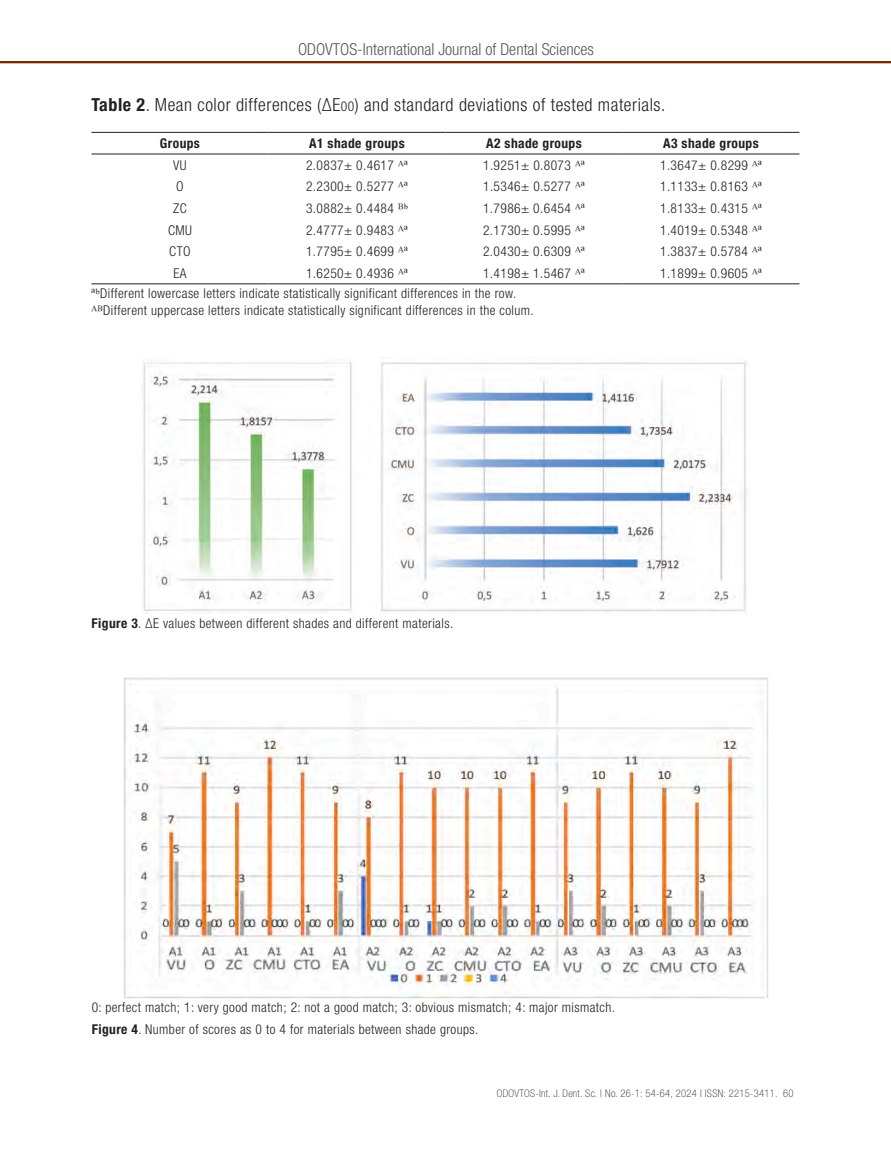
<style>
.page{position:relative;width:891px;height:1161px;background:#fff}
.page>*{position:absolute;margin:0;border:0;box-sizing:border-box;transform-origin:0 0}
.Texto_general_sin_sangría{font:300 condensed 18px "Helvetica Neue LT Std";letter-spacing:.03em;color:#231f20}
.t1{font:300 condensed 16.5px "Helvetica Neue LT Std";color:#57585a}
.fuentes_de_tablas{font:300 condensed 13.5px "Helvetica Neue LT Std";letter-spacing:.03em;color:#231f20}
.tablas{font:300 condensed 13.5px "Helvetica Neue LT Std";letter-spacing:.03em;color:#231f20}
.tablas-2{font:700 condensed 13.5px "Helvetica Neue LT Std";letter-spacing:.03em;color:#231f20}
.t2{font:100 condensed 10.5px "Helvetica Neue LT Std";letter-spacing:.03em;color:#231f20}
.s1{font-weight:700}
.s2{font-size:13.5px}
.s3{font-family:"Times New Roman";font-weight:400;font-stretch:normal}
</style>
<div class="page">
<hr style="left:0;top:61px;width:891px;height:2px;background:#792602">
<hr style="left:91px;top:132px;width:177px;height:1px;background:#231f20">
<hr style="left:268px;top:132px;width:178px;height:1px;background:#231f20">
<hr style="left:446px;top:132px;width:177px;height:1px;background:#231f20">
<hr style="left:623px;top:132px;width:177px;height:1px;background:#231f20">
<hr style="left:91px;top:154px;width:177px;height:1px;background:#231f20">
<hr style="left:268px;top:154px;width:178px;height:1px;background:#231f20">
<hr style="left:446px;top:154px;width:177px;height:1px;background:#231f20">
<hr style="left:623px;top:154px;width:177px;height:1px;background:#231f20">
<hr style="left:91px;top:283px;width:177px;height:1px;background:#231f20">
<hr style="left:268px;top:283px;width:178px;height:1px;background:#231f20">
<hr style="left:446px;top:283px;width:177px;height:1px;background:#231f20">
<hr style="left:623px;top:283px;width:177px;height:1px;background:#231f20">
<img style="left:143px;top:361px;width:604px;height:253px">
<img style="left:123px;top:677px;width:645px;height:321px">
<p class="t1" style="left:298px;top:40px;width:297px">ODOVTOS-International Journal of Dental Sciences</p>
<p class="Texto_general_sin_sangría" style="left:91px;top:94px;width:575px"><span class="s1">Table 2</span>. Mean color differences (ΔE<span class="s2">00</span>) and standard deviations of tested materials.</p>
<p class="tablas-2" style="left:160px;top:135px;width:42px">Groups</p>
<p class="tablas-2" style="left:309px;top:135px;width:97px">A1 shade groups</p>
<p class="tablas-2" style="left:486px;top:135px;width:97px">A2 shade groups</p>
<p class="tablas-2" style="left:663px;top:135px;width:97px">A3 shade groups</p>
<p class="tablas" style="left:173px;top:157px;width:15px">VU</p>
<p class="tablas" style="left:306px;top:157px;width:103px">2.0837± 0.4617 <span class="s3">ᴬª</span></p>
<p class="tablas" style="left:483px;top:157px;width:103px">1.9251± 0.8073 <span class="s3">ᴬª</span></p>
<p class="tablas" style="left:660px;top:157px;width:103px">1.3647± 0.8299 <span class="s3">ᴬª</span></p>
<p class="tablas" style="left:176px;top:179px;width:9px">O</p>
<p class="tablas" style="left:306px;top:179px;width:103px">2.2300± 0.5277 <span class="s3">ᴬª</span></p>
<p class="tablas" style="left:483px;top:179px;width:103px">1.5346± 0.5277 <span class="s3">ᴬª</span></p>
<p class="tablas" style="left:660px;top:179px;width:103px">1.1133± 0.8163 <span class="s3">ᴬª</span></p>
<p class="tablas" style="left:173px;top:200px;width:15px">ZC</p>
<p class="tablas" style="left:306px;top:200px;width:103px">3.0882± 0.4484 <span class="s3">ᴮᵇ</span></p>
<p class="tablas" style="left:483px;top:200px;width:103px">1.7986± 0.6454 <span class="s3">ᴬª</span></p>
<p class="tablas" style="left:660px;top:200px;width:103px">1.8133± 0.4315 <span class="s3">ᴬª</span></p>
<p class="tablas" style="left:168px;top:222px;width:25px">CMU</p>
<p class="tablas" style="left:306px;top:222px;width:103px">2.4777± 0.9483 <span class="s3">ᴬª</span></p>
<p class="tablas" style="left:483px;top:222px;width:103px">2.1730± 0.5995 <span class="s3">ᴬª</span></p>
<p class="tablas" style="left:660px;top:222px;width:103px">1.4019± 0.5348 <span class="s3">ᴬª</span></p>
<p class="tablas" style="left:169px;top:244px;width:23px">CTO</p>
<p class="tablas" style="left:306px;top:244px;width:103px">1.7795± 0.4699 <span class="s3">ᴬª</span></p>
<p class="tablas" style="left:483px;top:244px;width:103px">2.0430± 0.6309 <span class="s3">ᴬª</span></p>
<p class="tablas" style="left:660px;top:244px;width:103px">1.3837± 0.5784 <span class="s3">ᴬª</span></p>
<p class="tablas" style="left:173px;top:265px;width:15px">EA</p>
<p class="tablas" style="left:306px;top:265px;width:103px">1.6250± 0.4936 <span class="s3">ᴬª</span></p>
<p class="tablas" style="left:483px;top:265px;width:103px">1.4198± 1.5467 <span class="s3">ᴬª</span></p>
<p class="tablas" style="left:660px;top:265px;width:103px">1.1899± 0.9605 <span class="s3">ᴬª</span></p>
<p class="fuentes_de_tablas" style="left:91px;top:286px;width:426px"><span class="s3">ªᵇ</span>Different lowercase letters indicate statistically significant differences in the row.</p>
<p class="fuentes_de_tablas" style="left:91px;top:302px;width:444px"><span class="s3">ᴬᴮ</span>Different uppercase letters indicate statistically significant differences in the colum.</p>
<p class="fuentes_de_tablas" style="left:92px;top:615px;width:363px"><span class="s1">Figure 3</span>. ΔE values between different shades and different materials.</p>
<p class="fuentes_de_tablas" style="left:92px;top:999px;width:525px">0: perfect match; 1: very good match; 2: not a good match; 3: obvious mismatch; 4: major mismatch.</p>
<p class="fuentes_de_tablas" style="left:92px;top:1022px;width:388px"><span class="s1">Figure 4</span>. Number of scores as 0 to 4 for materials between shade groups.</p>
<p class="t2" style="left:497px;top:1087px;width:298px">ODOVTOS-Int. J. Dent. Sc. | No. 26-1: 54-64, 2024 I ISSN: 2215-3411. 60</p>
</div>
